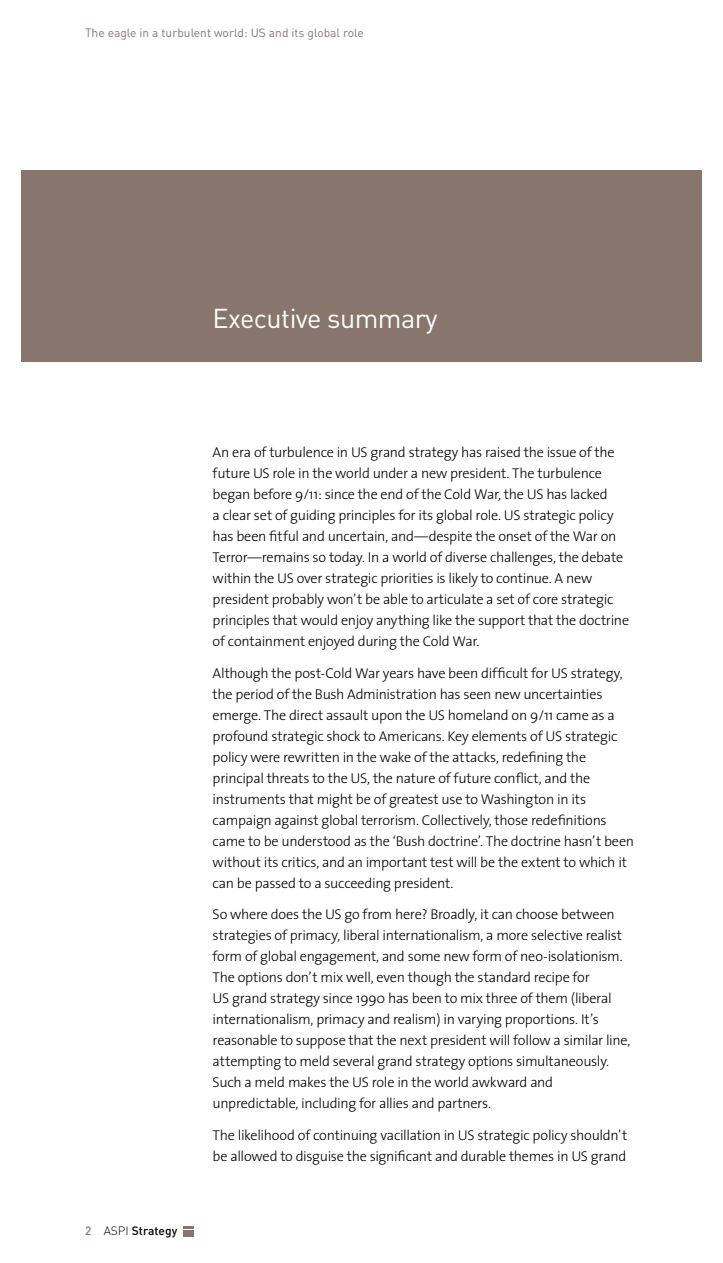
<style>
.page{position:relative;width:723px;height:1263px;background:#fff}
.page>*{position:absolute;margin:0;border:0;box-sizing:border-box;transform-origin:0 0}
.t1{font:27px "DIN";letter-spacing:-.02em;color:#fff}
.t2{font:300 14.25px/21px "The Sans";letter-spacing:-.02em;color:#000}
.t3{font:12px "DIN";color:#88766d}
.t4{font:500 12px "DIN";color:#000}
.s1{color:#88766d}
.s2{font-family:"DIN Light Alternate";font-weight:400}
</style>
<div class="page">
<div style="left:21px;top:170px;width:681px;height:191px;background:#88766d"></div>
<svg style="left:183px;top:1226px;width:11px;height:3px"></svg>
<div style="left:183px;top:1230px;width:11px;height:6px;background:#88766d"></div>
<p class="t3" style="left:85px;top:25px;width:280px">The eagle in a turbulent world: US and its global role</p>
<h1 class="t1" style="left:213px;top:302px;width:226px">Executive summary</h1>
<p class="t4" style="left:85px;top:1223px;width:94px"><span class="s1">2</span> <span class="s2">ASPI</span> Strategy</p>
<p class="t2" style="left:213px;top:441px;width:418px">An era of turbulence in US grand strategy has raised the issue of the future US role in the world under a new president. The turbulence began before 9/11: since the end of the Cold War, the US has lacked<br>a clear set of guiding principles for its global role. US strategic policy has been fitful and uncertain, and—despite the onset of the War on Terror—remains so today. In a world of diverse challenges, the debate within the US over strategic priorities is likely to continue. A new president probably won’t be able to articulate a set of core strategic principles that would enjoy anything like the support that the doctrine of containment enjoyed during the Cold War.</p>
<p class="t2" style="left:213px;top:662px;width:423px">Although the post-Cold War years have been difficult for US strategy, the period of the Bush Administration has seen new uncertainties emerge. The direct assault upon the US homeland on 9/11 came as a profound strategic shock to Americans. Key elements of US strategic policy were rewritten in the wake of the attacks, redefining the principal threats to the US, the nature of future conflict, and the instruments that might be of greatest use to Washington in its campaign against global terrorism. Collectively, those redefinitions came to be understood as the ‘Bush doctrine’. The doctrine hasn’t been without its critics, and an important test will be the extent to which it can be passed to a succeeding president.</p>
<p class="t2" style="left:213px;top:903px;width:419px">So where does the US go from here? Broadly, it can choose between strategies of primacy, liberal internationalism, a more selective realist form of global engagement, and some new form of neo‑isolationism.<br>The options don’t mix well, even though the standard recipe for<br>US grand strategy since 1990 has been to mix three of them (liberal internationalism, primacy and realism) in varying proportions. It’s reasonable to suppose that the next president will follow a similar line, attempting to meld several grand strategy options simultaneously.<br>Such a meld makes the US role in the world awkward and unpredictable, including for allies and partners.</p>
<p class="t2" style="left:213px;top:1124px;width:416px">The likelihood of continuing vacillation in US strategic policy shouldn’t be allowed to disguise the significant and durable themes in US grand</p>
</div>
